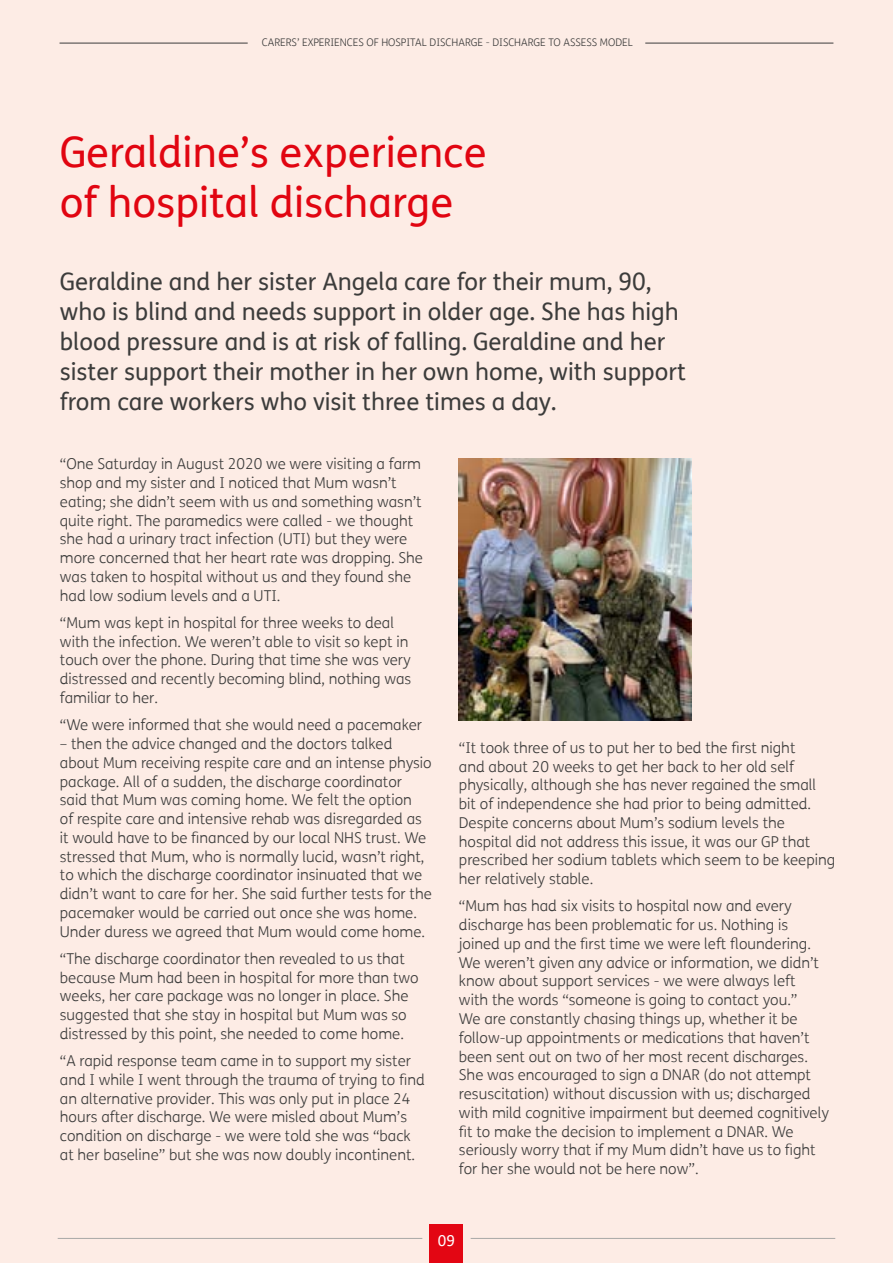
<style>
.page{position:relative;width:893px;height:1263px;background:#fdece5}
.page>*{position:absolute;margin:0;border:0;box-sizing:border-box;transform-origin:0 0}
.t1{font:42px/50.4px "FS Me";color:#e30613}
.t2{font:24px/30px "FS Me";color:#3c3c3b}
.t3{font:300 15px/18.8px "FS Me";color:#3c3c3b}
.t4{font:15px "FS Me";color:#fff}
.t5{font:300 10.5px "FS Me";color:#3c3c3b}
</style>
<div class="page">
<img style="left:459px;top:459px;width:232px;height:261px">
<div style="left:430px;top:1224px;width:33px;height:39px;background:#e30613"></div>
<hr style="left:58px;top:1238px;width:364px;height:1px;background:#a8a8a7">
<hr style="left:471px;top:1238px;width:364px;height:1px;background:#a8a8a7">
<hr style="left:60px;top:43px;width:188px;height:1px;background:#3c3c3b">
<hr style="left:645px;top:43px;width:188px;height:1px;background:#3c3c3b">
<p class="t5" style="left:262px;top:35px;width:373px">CARERS’ EXPERIENCES OF HOSPITAL DISCHARGE - DISCHARGE TO ASSESS MODEL</p>
<h1 class="t1" style="left:60px;top:126px;width:429px">Geraldine’s experience of hospital discharge</h1>
<p class="t2" style="left:60px;top:266px;width:628px">Geraldine and her sister Angela care for their mum, 90, who is blind and needs support in older age. She has high blood pressure and is at risk of falling. Geraldine and her sister support their mother in her own home, with support from care workers who visit three times a day.</p>
<p class="t3" style="left:60px;top:454px;width:365px">“One Saturday in August 2020 we were visiting a farm shop and my sister and I noticed that Mum wasn’t eating; she didn’t seem with us and something wasn’t quite right. The paramedics were called - we thought she had a urinary tract infection (UTI) but they were more concerned that her heart rate was dropping. She was taken to hospital without us and they found she had low sodium levels and a UTI.</p>
<p class="t3" style="left:60px;top:613px;width:353px">“Mum was kept in hospital for three weeks to deal with the infection. We weren’t able to visit so kept in touch over the phone. During that time she was very distressed and recently becoming blind, nothing was familiar to her.</p>
<p class="t3" style="left:60px;top:715px;width:364px">“We were informed that she would need a pacemaker</p>
<p class="t3" style="left:60px;top:734px;width:373px">– then the advice changed and the doctors talked about Mum receiving respite care and an intense physio package. All of a sudden, the discharge coordinator said that Mum was coming home. We felt the option<br>of respite care and intensive rehab was disregarded as it would have to be financed by our local NHS trust. We stressed that Mum, who is normally lucid, wasn’t right, to which the discharge coordinator insinuated that we didn’t want to care for her. She said further tests for the pacemaker would be carried out once she was home.<br>Under duress we agreed that Mum would come home.</p>
<p class="t3" style="left:60px;top:949px;width:360px">“The discharge coordinator then revealed to us that because Mum had been in hospital for more than two weeks, her care package was no longer in place. She suggested that she stay in hospital but Mum was so distressed by this point, she needed to come home.</p>
<p class="t3" style="left:60px;top:1051px;width:366px">“A rapid response team came in to support my sister and I while I went through the trauma of trying to find an alternative provider. This was only put in place 24 hours after discharge. We were misled about Mum’s condition on discharge - we were told she was “back at her baseline” but she was now doubly incontinent.</p>
<p class="t3" style="left:459px;top:738px;width:378px">“It took three of us to put her to bed the first night<br>and about 20 weeks to get her back to her old self physically, although she has never regained the small bit of independence she had prior to being admitted.<br>Despite concerns about Mum’s sodium levels the hospital did not address this issue, it was our GP that prescribed her sodium tablets which seem to be keeping her relatively stable.</p>
<p class="t3" style="left:459px;top:896px;width:371px">“Mum has had six visits to hospital now and every discharge has been problematic for us. Nothing is joined up and the first time we were left floundering.<br>We weren’t given any advice or information, we didn’t know about support services - we were always left<br>with the words “someone is going to contact you.”<br>We are constantly chasing things up, whether it be follow-up appointments or medications that haven’t been sent out on two of her most recent discharges.<br>She was encouraged to sign a DNAR (do not attempt resuscitation) without discussion with us; discharged with mild cognitive impairment but deemed cognitively fit to make the decision to implement a DNAR. We seriously worry that if my Mum didn’t have us to fight for her she would not be here now”.</p>
<p class="t4" style="left:438px;top:1230px;width:19px">09</p>
</div>
